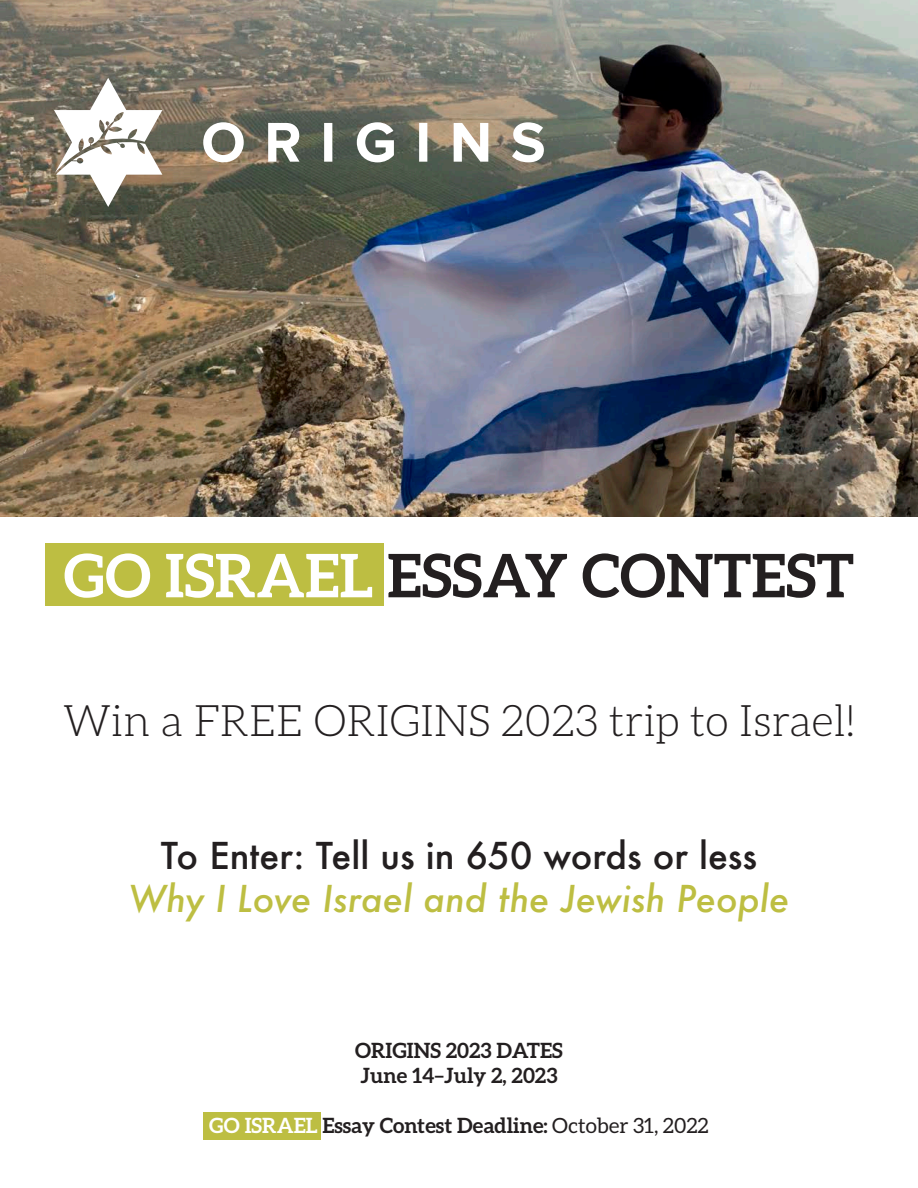
<style>
.page{position:relative;width:918px;height:1188px;background:#fff}
.page>*{position:absolute;margin:0;border:0;box-sizing:border-box;transform-origin:0 0}
.t1{font:700 60px "Aleo";color:#231f20}
.t2{font:300 43.5px "Aleo";color:#231f20}
.t3{font:italic 500 36px "Futura";color:#bdbe42}
.t4{font:500 36px "Futura";color:#231f20}
.t5{font:700 21px/25.2px "Aleo";color:#231f20}
.s1{color:#fff}
.s2{font-weight:400}
</style>
<div class="page">
<div style="left:45px;top:543px;width:339px;height:63px;background:#bdbe42"></div>
<img style="left:0;top:0;width:918px;height:516px">
<svg style="left:54px;top:78px;width:108px;height:129px"></svg>
<svg style="left:203px;top:122px;width:341px;height:40px"></svg>
<div style="left:203px;top:1113px;width:118px;height:27px;background:#bdbe42"></div>
<h1 class="t1" style="left:64px;top:541px;width:792px"><span class="s1">GO ISRAEL</span> ESSAY CONTEST</h1>
<h2 class="t2" style="left:63px;top:697px;width:794px">Win a FREE ORIGINS 2023 trip to Israel!</h2>
<h3 class="t4" style="left:161px;top:831px;width:598px">To Enter: Tell us in 650 words or less</h3>
<h3 class="t3" style="left:129px;top:874px;width:662px">Why I Love Israel and the Jewish People</h3>
<p class="t5" style="left:355px;top:1037px;width:209px">ORIGINS 2023 DATES<br>June 14–July 2, 2023</p>
<p class="t5" style="left:209px;top:1113px;width:501px"><span class="s1">GO ISRAEL</span> Essay Contest Deadline: <span class="s2">October 31, 2022</span></p>
</div>
